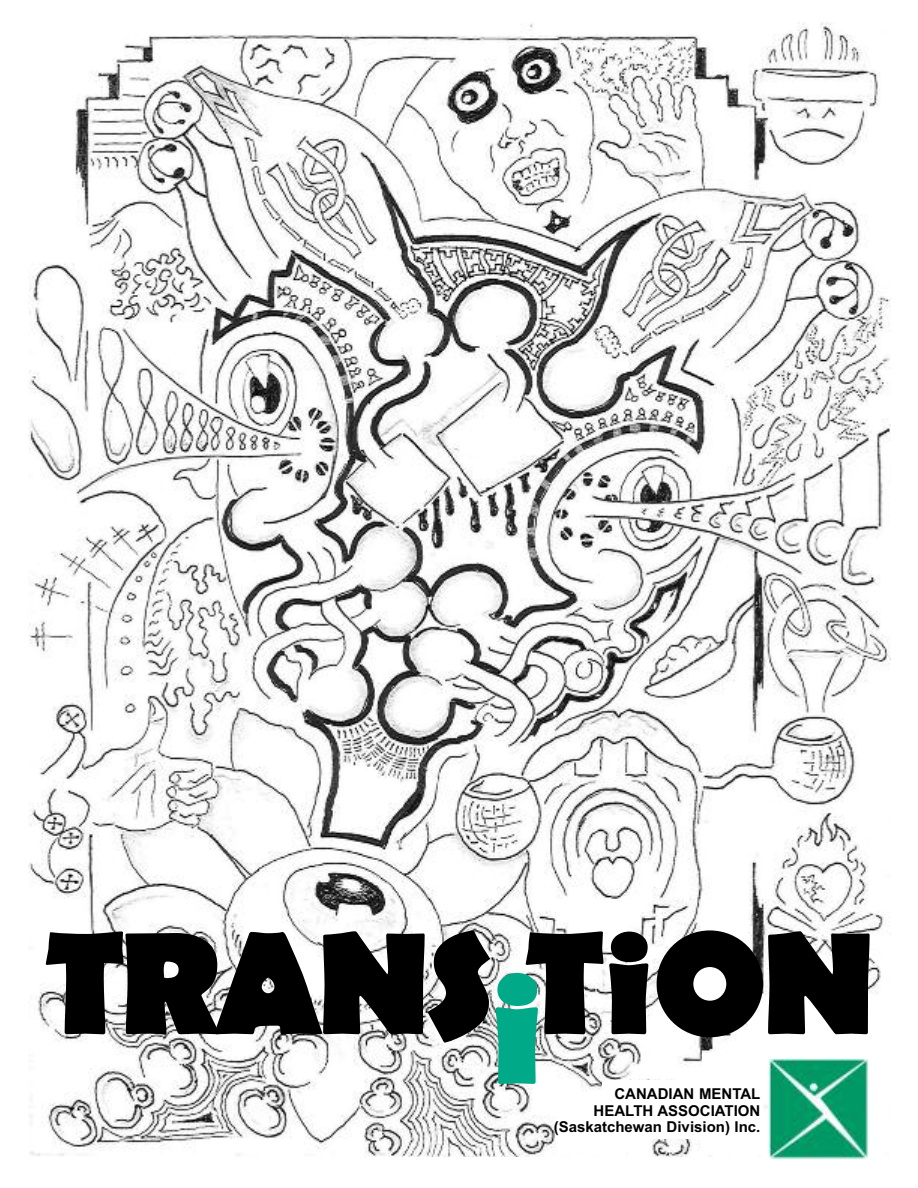
<style>
.page{position:relative;width:918px;height:1188px;background:#fff}
.page>*{position:absolute;margin:0;border:0;box-sizing:border-box;transform-origin:0 0}
.t1{font:700 159px "Berlin Sans FB";color:#00a988}
.t2{font:700 147px "Berlin Sans FB";letter-spacing:-.035em;color:#000}
.t3{font:700 15px/16.5px "Arial";color:#000;text-align:right}
</style>
<div class="page">
<img style="left:28px;top:22px;width:862px;height:1134px">
<div style="left:703px;top:1053px;width:87px;height:43px;background:#fff"></div>
<img style="left:769px;top:1060px;width:100px;height:99px">
<div style="left:602px;top:1080px;width:149px;height:59px;background:#fff"></div>
<h2 class="t2" style="left:45px;top:898px;width:832px">TRANS TiON</h2>
<h1 class="t1" style="left:491px;top:936px;width:54px">i</h1>
<p class="t3" style="left:554px;top:1086px;width:208px">CANADIAN MENTAL<br>HEALTH ASSOCIATION (Saskatchewan Division) Inc.</p>
</div>
